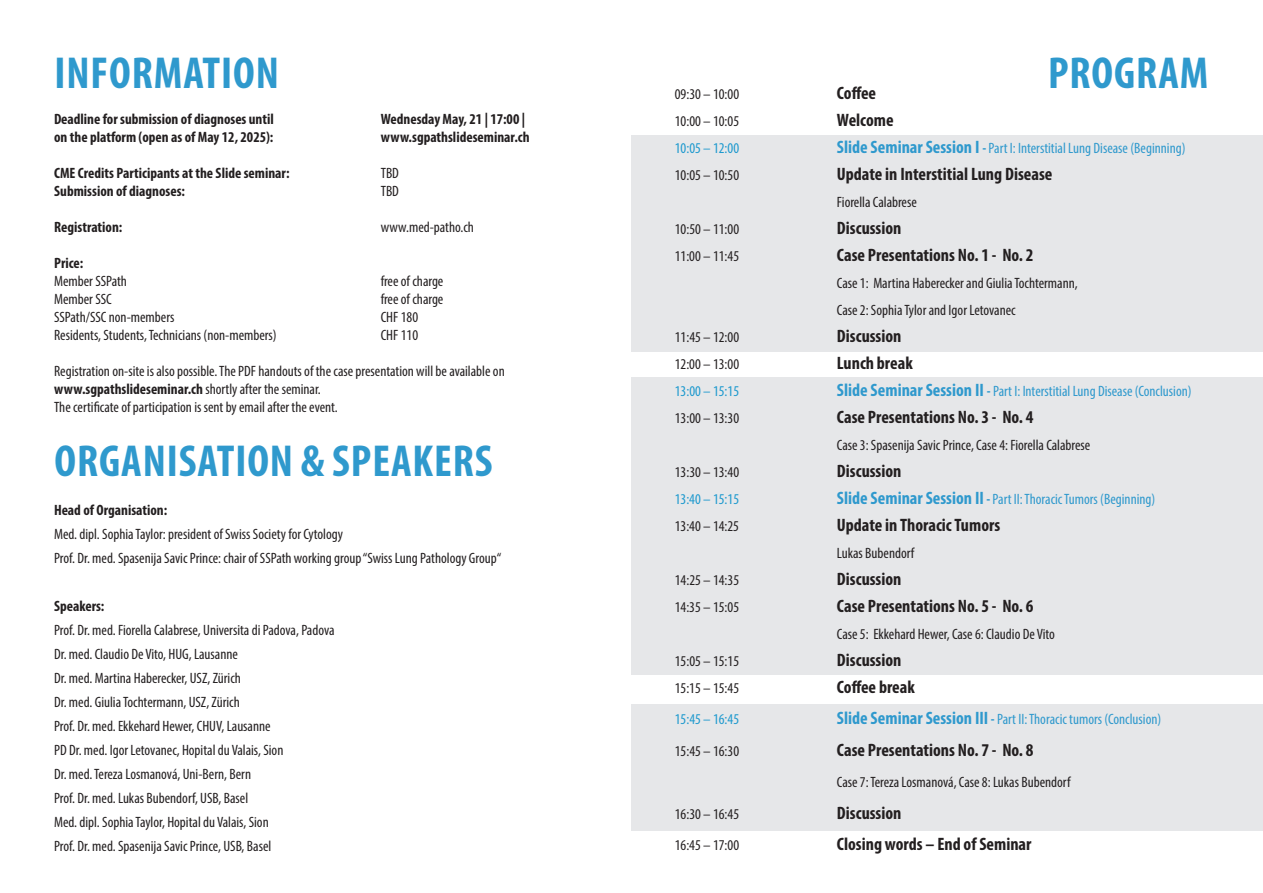
<style>
.page{position:relative;width:1263px;height:893px;background:#fff}
.page>*{position:absolute;margin:0;border:0;box-sizing:border-box;transform-origin:0 0}
.t1{font:700 condensed 45px "Myriad Pro";letter-spacing:.02em;color:#2f99cd}
.t2{font:700 condensed 18px "Myriad Pro";color:#231f20}
.t3{font:condensed 15px/24px "Myriad Pro";color:#231f20}
.t4{font:condensed 15px "Myriad Pro";color:#2f99cd}
.t5{font:700 condensed 15px "Myriad Pro";color:#231f20}
.t6{font:condensed 15px "Myriad Pro";color:#1d99ce}
.s1{font-weight:700}
.s2{font-weight:700;font-size:18px}
</style>
<div class="page">
<div style="left:631px;top:135px;width:632px;height:217px;background:#e6e7e9"></div>
<div style="left:631px;top:377px;width:632px;height:297px;background:#e6e7e9"></div>
<div style="left:631px;top:513px;width:632px;height:162px;background:#e6e7e9"></div>
<div style="left:631px;top:704px;width:632px;height:126px;background:#e6e7e9"></div>
<h1 class="t1" style="left:54px;top:45px;width:77px">INFORMATION</h1>
<h1 class="t1" style="left:1048px;top:45px;width:162px">program</h1>
<p class="t5" style="left:54px;top:110px;width:221px">Deadline for submission of diagnoses until</p>
<p class="t5" style="left:381px;top:110px;width:146px">Wednesday May, 21 | 17:00 |</p>
<p class="t5" style="left:54px;top:128px;width:221px">on the platform (open as of May 12, 2025):</p>
<p class="t5" style="left:381px;top:128px;width:150px">www.sgpathslideseminar.ch</p>
<p class="t5" style="left:54px;top:164px;width:237px">CME Credits Participants at the Slide seminar:</p>
<p class="t3" style="left:381px;top:161px;width:20px">TBD</p>
<p class="t5" style="left:54px;top:182px;width:132px">Submission of diagnoses:</p>
<p class="t3" style="left:381px;top:179px;width:20px">TBD</p>
<p class="t5" style="left:54px;top:218px;width:70px">Registration:</p>
<p class="t3" style="left:381px;top:215px;width:95px">www.med-patho.ch</p>
<p class="t5" style="left:54px;top:254px;width:31px">Price:</p>
<p class="t3" style="left:54px;top:269px;width:74px">Member SSPath</p>
<p class="t3" style="left:381px;top:269px;width:64px">free of charge</p>
<p class="t3" style="left:54px;top:287px;width:59px">Member SSC</p>
<p class="t3" style="left:381px;top:287px;width:64px">free of charge</p>
<p class="t3" style="left:54px;top:305px;width:122px">SSPath/SSC non-members</p>
<p class="t3" style="left:381px;top:305px;width:39px">CHF 180</p>
<p class="t3" style="left:54px;top:323px;width:224px">Residents, Students, Technicians (non-members)</p>
<p class="t3" style="left:381px;top:323px;width:39px">CHF 110</p>
<p class="t3" style="left:54px;top:362px;width:452px;line-height:18px">Registration on-site is also possible. The PDF handouts of the case presentation will be available on <span class="s1">www.sgpathslideseminar.ch</span> shortly after the seminar.<br>The certificate of participation is sent by email after the event.</p>
<p class="t3" style="left:675px;top:81px;width:66px">09:30 – 10:00</p>
<p class="t2" style="left:837px;top:81px;width:41px">Coffee</p>
<p class="t3" style="left:675px;top:108px;width:66px">10:00 – 10:05</p>
<p class="t2" style="left:837px;top:108px;width:58px">Welcome</p>
<p class="t6" style="left:675px;top:139px;width:66px">10:05 – 12:00</p>
<p class="t4" style="left:837px;top:139px;width:350px"><span class="s2">Slide Seminar Session I</span> <span class="s1">-</span> Part I: Interstitial Lung Disease (Beginning)</p>
<p class="t3" style="left:675px;top:162px;width:66px">10:05 – 10:50</p>
<p class="t2" style="left:837px;top:162px;width:217px">Update in Interstitial Lung Disease</p>
<p class="t3" style="left:837px;top:189px;width:81px">Fiorella Calabrese</p>
<p class="t3" style="left:675px;top:216px;width:66px">10:50 – 11:00</p>
<p class="t2" style="left:837px;top:216px;width:66px">Discussion</p>
<p class="t3" style="left:675px;top:243px;width:66px">11:00 – 11:45</p>
<p class="t2" style="left:837px;top:243px;width:198px">Case Presentations No. 1 - No. 2</p>
<p class="t3" style="left:837px;top:269px;width:242px;line-height:27px">Case 1: Martina Haberecker and Giulia Tochtermann,<br>Case 2: Sophia Tylor and Igor Letovanec</p>
<p class="t3" style="left:675px;top:324px;width:66px">11:45 – 12:00</p>
<p class="t2" style="left:837px;top:324px;width:66px">Discussion</p>
<p class="t3" style="left:675px;top:351px;width:66px">12:00 – 13:00</p>
<p class="t2" style="left:837px;top:351px;width:77px">Lunch break</p>
<p class="t6" style="left:675px;top:382px;width:66px">13:00 – 15:15</p>
<p class="t4" style="left:837px;top:382px;width:356px"><span class="s2">Slide Seminar Session II</span> <span class="s1">-</span> Part I: Interstitial Lung Disease (Conclusion)</p>
<p class="t3" style="left:675px;top:405px;width:66px">13:00 – 13:30</p>
<p class="t2" style="left:837px;top:405px;width:198px">Case Presentations No. 3 - No. 4</p>
<p class="t3" style="left:837px;top:432px;width:255px">Case 3: Spasenija Savic Prince, Case 4: Fiorella Calabrese</p>
<p class="t3" style="left:675px;top:459px;width:66px">13:30 – 13:40</p>
<p class="t2" style="left:837px;top:459px;width:66px">Discussion</p>
<p class="t6" style="left:675px;top:490px;width:66px">13:40 – 15:15</p>
<p class="t4" style="left:837px;top:490px;width:320px"><span class="s2">Slide Seminar Session II</span> <span class="s1">-</span> Part II: Thoracic Tumors (Beginning)</p>
<p class="t3" style="left:675px;top:513px;width:66px">13:40 – 14:25</p>
<p class="t2" style="left:837px;top:513px;width:165px">Update in Thoracic Tumors</p>
<p class="t3" style="left:837px;top:540px;width:79px">Lukas Bubendorf</p>
<p class="t3" style="left:675px;top:567px;width:66px">14:25 – 14:35</p>
<p class="t2" style="left:837px;top:567px;width:66px">Discussion</p>
<p class="t3" style="left:675px;top:594px;width:66px">14:35 – 15:05</p>
<p class="t2" style="left:837px;top:594px;width:198px">Case Presentations No. 5 - No. 6</p>
<p class="t3" style="left:837px;top:621px;width:220px">Case 5: Ekkehard Hewer, Case 6: Claudio De Vito</p>
<p class="t3" style="left:675px;top:648px;width:66px">15:05 – 15:15</p>
<p class="t2" style="left:837px;top:648px;width:66px">Discussion</p>
<p class="t3" style="left:675px;top:675px;width:66px">15:15 – 15:45</p>
<p class="t2" style="left:837px;top:675px;width:79px">Coffee break</p>
<p class="t6" style="left:675px;top:710px;width:66px">15:45 – 16:45</p>
<p class="t4" style="left:837px;top:710px;width:326px"><span class="s2">Slide Seminar Session III</span> <span class="s1">-</span> Part II: Thoracic tumors (Conclusion)</p>
<p class="t3" style="left:675px;top:738px;width:66px">15:45 – 16:30</p>
<p class="t2" style="left:837px;top:738px;width:198px">Case Presentations No. 7 - No. 8</p>
<p class="t3" style="left:837px;top:770px;width:235px">Case 7: Tereza Losmanová, Case 8: Lukas Bubendorf</p>
<p class="t3" style="left:675px;top:801px;width:66px">16:30 – 16:45</p>
<p class="t2" style="left:837px;top:801px;width:66px">Discussion</p>
<p class="t3" style="left:675px;top:833px;width:66px">16:45 – 17:00</p>
<p class="t2" style="left:837px;top:833px;width:196px">Closing words – End of Seminar</p>
<h1 class="t1" style="left:54px;top:433px;width:436px">organisation &amp; speakers</h1>
<p class="t5" style="left:54px;top:501px;width:115px">Head of Organisation:</p>
<p class="t3" style="left:54px;top:522px;width:449px">Med. dipl. Sophia Taylor: president of Swiss Society for Cytology<br>Prof. Dr. med. Spasenija Savic Prince: chair of SSPath working group “Swiss Lung Pathology Group“</p>
<p class="t5" style="left:54px;top:597px;width:52px">Speakers:</p>
<p class="t3" style="left:54px;top:618px;width:282px">Prof. Dr. med. Fiorella Calabrese, Universita di Padova, Padova Dr. med. Claudio De Vito, HUG, Lausanne<br>Dr. med. Martina Haberecker, USZ, Zürich<br>Dr. med. Giulia Tochtermann, USZ, Zürich<br>Prof. Dr. med. Ekkehard Hewer, CHUV, Lausanne<br>PD Dr. med. Igor Letovanec, Hopital du Valais, Sion<br>Dr. med. Tereza Losmanová, Uni-Bern, Bern<br>Prof. Dr. med. Lukas Bubendorf, USB, Basel<br>Med. dipl. Sophia Taylor, Hopital du Valais, Sion<br>Prof. Dr. med. Spasenija Savic Prince, USB, Basel</p>
</div>
